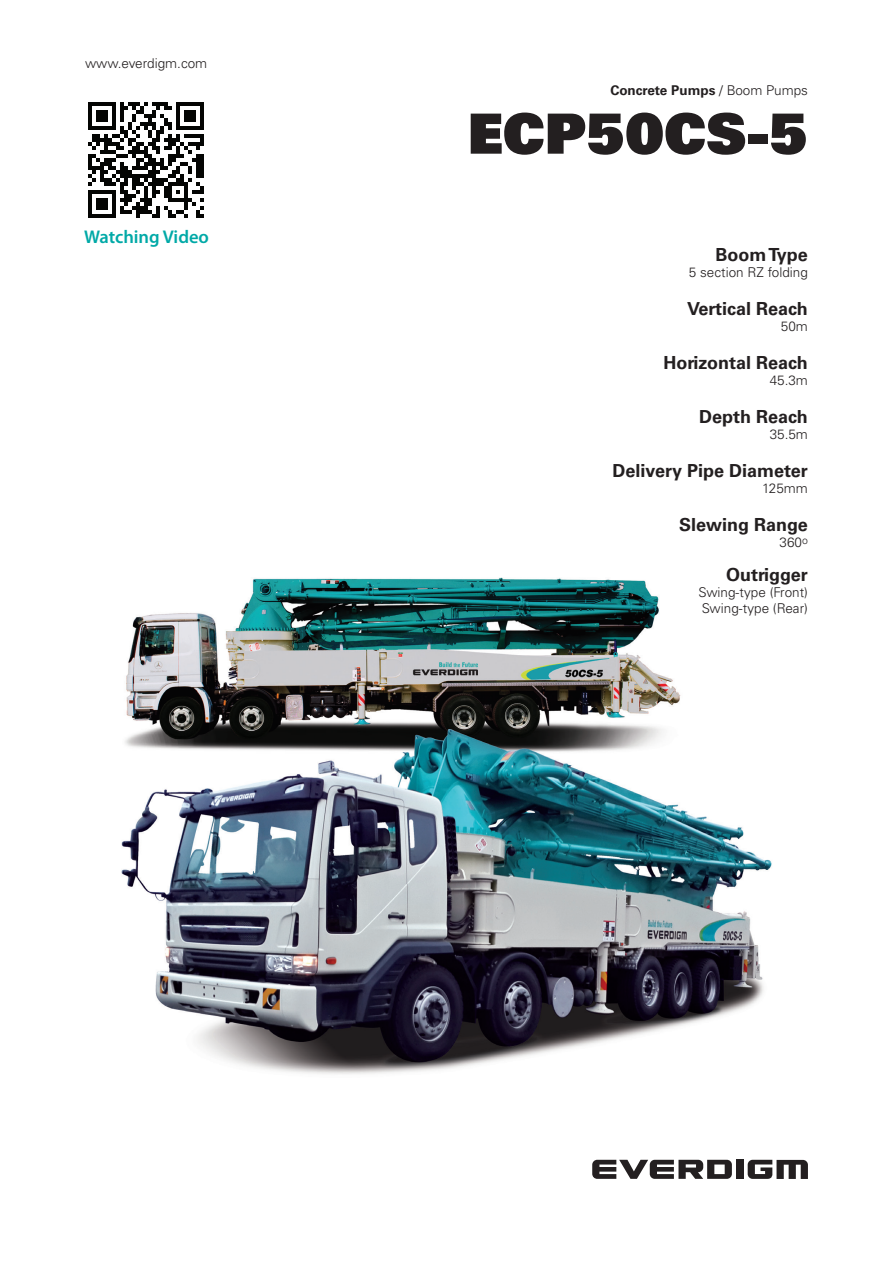
<style>
.page{position:relative;width:893px;height:1263px;background:#fff}
.page>*{position:absolute;margin:0;border:0;box-sizing:border-box;transform-origin:0 0}
.t1{font:55.5px "Univers LT Std X Black";color:#231f20}
.t2{font:600 18.45px "Myriad Pro";color:#00a9a7}
.t3{font:700 18px "Univers LT Std";color:#231f20}
.t4{font:300 13.5px "Univers LT Std";color:#231f20}
.t5{font:700 13.5px "Univers LT Std";color:#231f20}
.s1{font-weight:300}
</style>
<div class="page">
<img style="left:121px;top:577px;width:651px;height:497px">
<div style="left:736px;top:1160px;width:7px;height:19px;background:#231f20"></div>
<svg style="left:592px;top:1160px;width:140px;height:19px"></svg>
<svg style="left:748px;top:1160px;width:60px;height:19px"></svg>
<img style="left:88px;top:102px;width:116px;height:116px">
<p class="t4" style="left:85px;top:55px;width:124px">www.everdigm.com</p>
<p class="t2" style="left:84px;top:225px;width:126px">Watching Video</p>
<p class="t5" style="left:610px;top:82px;width:199px">Concrete Pumps <span class="s1">/ Boom Pumps</span></p>
<p class="t1" style="left:468px;top:97px;width:342px">ECP50CS-5</p>
<p class="t3" style="left:715px;top:244px;width:94px">Boom Type</p>
<p class="t4" style="left:689px;top:264px;width:121px">5 section RZ folding</p>
<p class="t3" style="left:687px;top:298px;width:122px">Vertical Reach</p>
<p class="t4" style="left:781px;top:318px;width:29px">50m</p>
<p class="t3" style="left:663px;top:352px;width:146px">Horizontal Reach</p>
<p class="t4" style="left:770px;top:372px;width:40px">45.3m</p>
<p class="t3" style="left:699px;top:406px;width:110px">Depth Reach</p>
<p class="t4" style="left:770px;top:426px;width:40px">35.5m</p>
<p class="t3" style="left:613px;top:460px;width:197px">Delivery Pipe Diameter</p>
<p class="t4" style="left:762px;top:480px;width:47px">125mm</p>
<p class="t3" style="left:679px;top:514px;width:130px">Slewing Range</p>
<p class="t4" style="left:780px;top:534px;width:30px">360<sup>o</sup></p>
<p class="t3" style="left:726px;top:564px;width:83px">Outrigger</p>
<p class="t4" style="left:698px;top:584px;width:111px">Swing-type (Front)</p>
<p class="t4" style="left:702px;top:600px;width:108px">Swing-type (Rear)</p>
</div>
